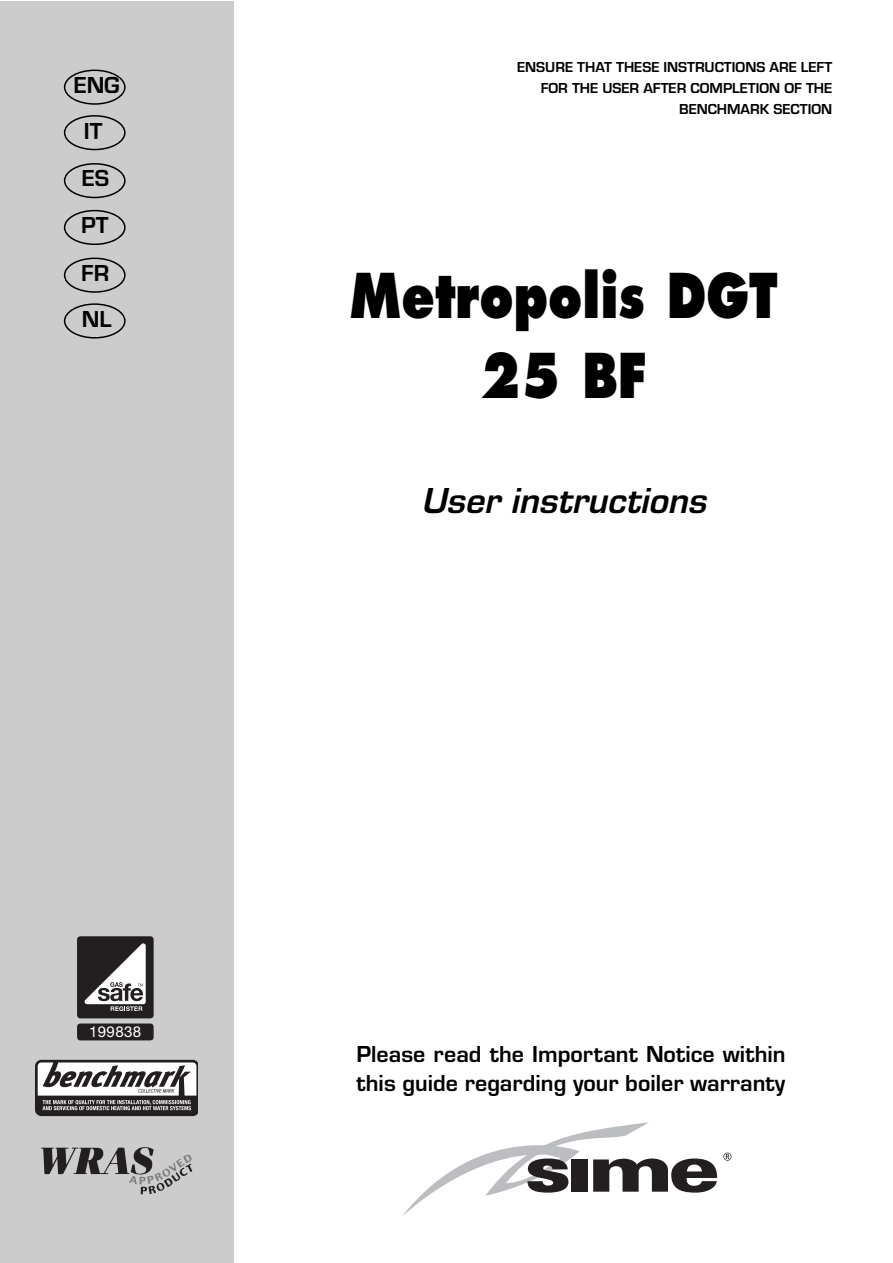
<style>
.page{position:relative;width:893px;height:1263px;background:#fff}
.page>*{position:absolute;margin:0;border:0;box-sizing:border-box;transform-origin:0 0}
.t1{font:800 60px/79.9px "Futura";color:#000;text-align:center;scale:.8 1}
.t2{font:italic 700 37.5px "Eurostile T";color:#000}
.t3{font:700 24px/46.8px "Eurostile T";color:#000;text-align:center}
.t4{font:700 15px/21px "Eurostile T";color:#000;text-align:right}
.t5{font:15px "Helvetica Neue";letter-spacing:.02em;color:#fff}
</style>
<div class="page">
<div style="left:0;top:2px;width:233px;height:1261px;background:#ccc"></div>
<svg style="left:723px;top:1153px;width:8px;height:8px"></svg>
<svg style="left:402px;top:1122px;width:315px;height:94px"></svg>
<svg style="left:41px;top:1147px;width:151px;height:47px"></svg>
<svg style="left:64px;top:70px;width:62px;height:35px"></svg>
<svg style="left:64px;top:115px;width:62px;height:35px"></svg>
<svg style="left:64px;top:163px;width:62px;height:35px"></svg>
<svg style="left:64px;top:210px;width:62px;height:35px"></svg>
<svg style="left:64px;top:258px;width:62px;height:35px"></svg>
<svg style="left:64px;top:303px;width:62px;height:36px"></svg>
<svg style="left:35px;top:1060px;width:163px;height:56px;background:#898687"></svg>
<div style="left:77px;top:936px;width:77px;height:82px;background:#231f20;border-radius:3px"></div>
<svg style="left:85px;top:943px;width:61px;height:68px"></svg>
<div style="left:77px;top:1024px;width:77px;height:16px;background:#231f20;border-radius:3px"></div>
<p class="t3" style="left:74px;top:64px;width:47px">ENG<br>IT<br>ES<br>PT<br>FR<br>NL</p>
<p class="t5" style="left:89px;top:1027px;width:53px">199838</p>
<p class="t4" style="left:517px;top:58px;width:316px">ENSURE THAT THESE INSTRUCTIONS ARE LEFT<br>FOR THE USER AFTER COMPLETION OF THE<br>BENCHMARK SECTION</p>
<h1 class="t1" style="left:349px;top:260px;width:537px">Metropolis DGT<br>25 BF</h1>
<h2 class="t2" style="left:421px;top:486px;width:294px">User instructions</h2>
<p class="t3" style="left:356px;top:1042px;width:430px;line-height:28.8px;text-align:left">Please read the Important Notice within this guide regarding your boiler warranty</p>
</div>
